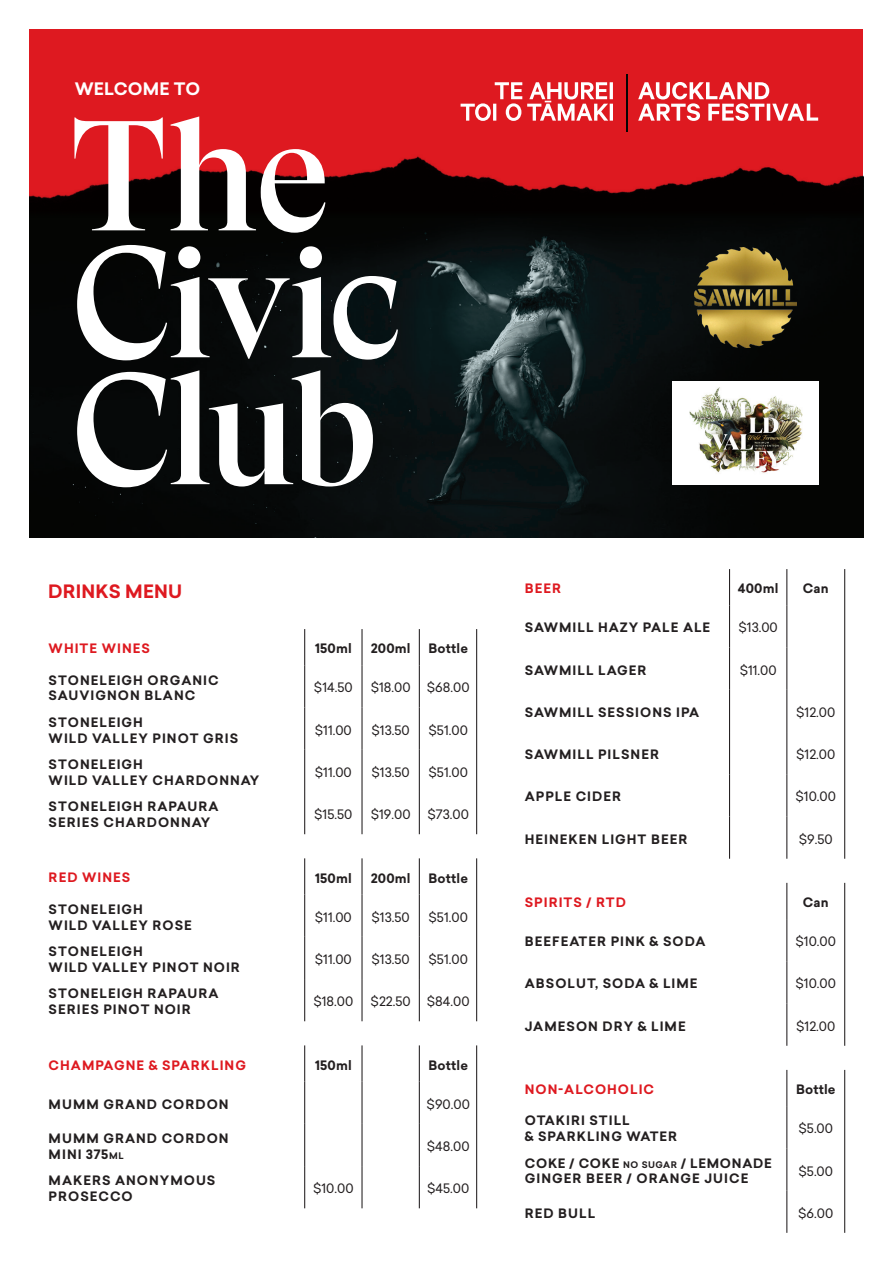
<style>
.page{position:relative;width:893px;height:1263px;background:#fff}
.page>*{position:absolute;margin:0;border:0;box-sizing:border-box;transform-origin:0 0}
.t1{font:700 18.15px "Sailec";letter-spacing:.01em;color:#de1920}
.t2{font:700 16.95px "Sailec";letter-spacing:.01em;color:#fff}
.t3{font:700 12.75px/15.8px "Sailec";letter-spacing:.08em;color:#231f20}
.t4{font:12.75px "Sailec";color:#231f20}
.t5{font:700 12.75px "Sailec";letter-spacing:.08em;color:#de1920}
.s1{font-size:8.85px}
</style>
<div class="page">
<img style="left:30px;top:30px;width:833px;height:175px">
<img style="left:30px;top:205px;width:833px;height:333px">
<svg style="left:77px;top:370px;width:296px;height:117px"></svg>
<svg style="left:77px;top:245px;width:321px;height:115px"></svg>
<svg style="left:74px;top:116px;width:251px;height:117px"></svg>
<hr style="left:626px;top:75px;width:2px;height:57px;background:#040503">
<svg style="left:461px;top:82px;width:152px;height:39px"></svg>
<svg style="left:638px;top:82px;width:180px;height:39px"></svg>
<img style="left:694px;top:248px;width:103px;height:99px">
<img style="left:673px;top:382px;width:145px;height:103px">
<hr style="left:304px;top:629px;width:1px;height:36px;background:#231f20">
<hr style="left:361px;top:629px;width:2px;height:36px;background:#231f20">
<hr style="left:419px;top:629px;width:1px;height:36px;background:#231f20">
<hr style="left:304px;top:665px;width:1px;height:42px;background:#231f20">
<hr style="left:361px;top:665px;width:2px;height:42px;background:#231f20">
<hr style="left:419px;top:665px;width:1px;height:42px;background:#231f20">
<hr style="left:304px;top:707px;width:1px;height:43px;background:#231f20">
<hr style="left:361px;top:707px;width:2px;height:43px;background:#231f20">
<hr style="left:419px;top:707px;width:1px;height:43px;background:#231f20">
<hr style="left:304px;top:750px;width:1px;height:42px;background:#231f20">
<hr style="left:361px;top:750px;width:2px;height:42px;background:#231f20">
<hr style="left:419px;top:750px;width:1px;height:42px;background:#231f20">
<hr style="left:304px;top:792px;width:1px;height:42px;background:#231f20">
<hr style="left:361px;top:792px;width:2px;height:42px;background:#231f20">
<hr style="left:419px;top:792px;width:1px;height:42px;background:#231f20">
<hr style="left:304px;top:858px;width:1px;height:36px;background:#231f20">
<hr style="left:361px;top:858px;width:2px;height:36px;background:#231f20">
<hr style="left:419px;top:858px;width:1px;height:36px;background:#231f20">
<hr style="left:304px;top:894px;width:1px;height:43px;background:#231f20">
<hr style="left:361px;top:894px;width:2px;height:43px;background:#231f20">
<hr style="left:419px;top:894px;width:1px;height:43px;background:#231f20">
<hr style="left:304px;top:937px;width:1px;height:42px;background:#231f20">
<hr style="left:361px;top:937px;width:2px;height:42px;background:#231f20">
<hr style="left:419px;top:937px;width:1px;height:42px;background:#231f20">
<hr style="left:304px;top:979px;width:1px;height:42px;background:#231f20">
<hr style="left:361px;top:979px;width:2px;height:42px;background:#231f20">
<hr style="left:419px;top:979px;width:1px;height:42px;background:#231f20">
<hr style="left:304px;top:1045px;width:1px;height:36px;background:#231f20">
<hr style="left:361px;top:1045px;width:2px;height:36px;background:#231f20">
<hr style="left:419px;top:1045px;width:1px;height:36px;background:#231f20">
<hr style="left:304px;top:1081px;width:1px;height:43px;background:#231f20">
<hr style="left:361px;top:1081px;width:2px;height:43px;background:#231f20">
<hr style="left:419px;top:1081px;width:1px;height:43px;background:#231f20">
<hr style="left:304px;top:1124px;width:1px;height:42px;background:#231f20">
<hr style="left:361px;top:1124px;width:2px;height:42px;background:#231f20">
<hr style="left:419px;top:1124px;width:1px;height:42px;background:#231f20">
<hr style="left:304px;top:1166px;width:1px;height:42px;background:#231f20">
<hr style="left:361px;top:1166px;width:2px;height:42px;background:#231f20">
<hr style="left:419px;top:1166px;width:1px;height:42px;background:#231f20">
<hr style="left:729px;top:569px;width:1px;height:36px;background:#231f20">
<hr style="left:786px;top:569px;width:1px;height:36px;background:#231f20">
<hr style="left:729px;top:605px;width:1px;height:42px;background:#231f20">
<hr style="left:786px;top:605px;width:1px;height:42px;background:#231f20">
<hr style="left:729px;top:647px;width:1px;height:43px;background:#231f20">
<hr style="left:786px;top:647px;width:1px;height:43px;background:#231f20">
<hr style="left:729px;top:690px;width:1px;height:42px;background:#231f20">
<hr style="left:786px;top:690px;width:1px;height:42px;background:#231f20">
<hr style="left:729px;top:732px;width:1px;height:42px;background:#231f20">
<hr style="left:786px;top:732px;width:1px;height:42px;background:#231f20">
<hr style="left:729px;top:774px;width:1px;height:42px;background:#231f20">
<hr style="left:786px;top:774px;width:1px;height:42px;background:#231f20">
<hr style="left:729px;top:816px;width:1px;height:43px;background:#231f20">
<hr style="left:786px;top:816px;width:1px;height:43px;background:#231f20">
<hr style="left:786px;top:883px;width:1px;height:36px;background:#231f20">
<hr style="left:786px;top:919px;width:1px;height:42px;background:#231f20">
<hr style="left:786px;top:961px;width:1px;height:42px;background:#231f20">
<hr style="left:786px;top:1003px;width:1px;height:43px;background:#231f20">
<hr style="left:786px;top:1070px;width:1px;height:36px;background:#231f20">
<hr style="left:786px;top:1106px;width:1px;height:42px;background:#231f20">
<hr style="left:786px;top:1148px;width:1px;height:42px;background:#231f20">
<hr style="left:786px;top:1190px;width:1px;height:43px;background:#231f20">
<hr style="left:844px;top:569px;width:1px;height:290px;background:#231f20">
<hr style="left:844px;top:883px;width:1px;height:163px;background:#231f20">
<hr style="left:844px;top:1070px;width:1px;height:163px;background:#231f20">
<hr style="left:476px;top:1045px;width:1px;height:163px;background:#231f20">
<hr style="left:476px;top:858px;width:1px;height:163px;background:#231f20">
<hr style="left:476px;top:629px;width:1px;height:205px;background:#231f20">
<h2 class="t2" style="left:75px;top:76px;width:127px">WELCOME TO</h2>
<h1 class="t1" style="left:48px;top:578px;width:135px">DRINKS MENU</h1>
<p class="t5" style="left:49px;top:639px;width:103px">WHITE WINES</p>
<p class="t3" style="left:315px;top:641px;width:38px">150ml</p>
<p class="t3" style="left:371px;top:641px;width:41px">200ml</p>
<p class="t3" style="left:428px;top:641px;width:41px">Bottle</p>
<p class="t3" style="left:49px;top:672px;width:172px">STONELEIGH ORGANIC<br>SAUVIGNON BLANC</p>
<p class="t4" style="left:314px;top:679px;width:40px">$14.50</p>
<p class="t4" style="left:371px;top:679px;width:41px">$18.00</p>
<p class="t4" style="left:427px;top:679px;width:44px">$68.00</p>
<p class="t3" style="left:49px;top:714px;width:191px">STONELEIGH<br>WILD VALLEY PINOT GRIS</p>
<p class="t4" style="left:315px;top:721px;width:38px">$11.00</p>
<p class="t4" style="left:372px;top:721px;width:40px">$13.50</p>
<p class="t4" style="left:429px;top:721px;width:41px">$51.00</p>
<p class="t3" style="left:49px;top:757px;width:212px">STONELEIGH<br>WILD VALLEY CHARDONNAY</p>
<p class="t4" style="left:315px;top:763px;width:38px">$11.00</p>
<p class="t4" style="left:372px;top:763px;width:40px">$13.50</p>
<p class="t4" style="left:429px;top:763px;width:41px">$51.00</p>
<p class="t3" style="left:49px;top:799px;width:171px">STONELEIGH RAPAURA<br>SERIES CHARDONNAY</p>
<p class="t4" style="left:314px;top:805px;width:40px">$15.50</p>
<p class="t4" style="left:371px;top:805px;width:41px">$19.00</p>
<p class="t4" style="left:427px;top:805px;width:43px">$73.00</p>
<p class="t5" style="left:49px;top:869px;width:83px">RED WINES</p>
<p class="t3" style="left:315px;top:870px;width:38px">150ml</p>
<p class="t3" style="left:371px;top:870px;width:41px">200ml</p>
<p class="t3" style="left:428px;top:870px;width:41px">Bottle</p>
<p class="t3" style="left:49px;top:901px;width:145px">STONELEIGH<br>WILD VALLEY ROSE</p>
<p class="t4" style="left:315px;top:908px;width:38px">$11.00</p>
<p class="t4" style="left:372px;top:908px;width:40px">$13.50</p>
<p class="t4" style="left:429px;top:908px;width:41px">$51.00</p>
<p class="t3" style="left:49px;top:944px;width:193px">STONELEIGH<br>WILD VALLEY PINOT NOIR</p>
<p class="t4" style="left:315px;top:950px;width:38px">$11.00</p>
<p class="t4" style="left:372px;top:950px;width:40px">$13.50</p>
<p class="t4" style="left:429px;top:950px;width:41px">$51.00</p>
<p class="t3" style="left:49px;top:986px;width:171px">STONELEIGH RAPAURA<br>SERIES PINOT NOIR</p>
<p class="t4" style="left:313px;top:993px;width:41px">$18.00</p>
<p class="t4" style="left:371px;top:993px;width:42px">$22.50</p>
<p class="t4" style="left:427px;top:993px;width:44px">$84.00</p>
<p class="t5" style="left:49px;top:1056px;width:199px">CHAMPAGNE &amp; SPARKLING</p>
<p class="t3" style="left:315px;top:1057px;width:38px">150ml</p>
<p class="t3" style="left:428px;top:1057px;width:41px">Bottle</p>
<p class="t3" style="left:49px;top:1096px;width:182px">MUMM GRAND CORDON</p>
<p class="t4" style="left:427px;top:1095px;width:45px">$90.00</p>
<p class="t3" style="left:49px;top:1131px;width:182px">MUMM GRAND CORDON<br>MINI 375<span class="s1">ML</span></p>
<p class="t4" style="left:427px;top:1137px;width:44px">$48.00</p>
<p class="t3" style="left:49px;top:1173px;width:168px">MAKERS ANONYMOUS<br>PROSECCO</p>
<p class="t4" style="left:313px;top:1180px;width:42px">$10.00</p>
<p class="t4" style="left:427px;top:1180px;width:44px">$45.00</p>
<p class="t5" style="left:525px;top:579px;width:38px">BEER</p>
<p class="t3" style="left:738px;top:581px;width:42px">400ml</p>
<p class="t3" style="left:803px;top:581px;width:27px">Can</p>
<p class="t3" style="left:525px;top:620px;width:187px">SAWMILL HAZY PALE ALE</p>
<p class="t4" style="left:738px;top:619px;width:41px">$13.00</p>
<p class="t3" style="left:525px;top:662px;width:123px">SAWMILL LAGER</p>
<p class="t4" style="left:740px;top:661px;width:38px">$11.00</p>
<p class="t3" style="left:525px;top:704px;width:176px">SAWMILL SESSIONS IPA</p>
<p class="t4" style="left:796px;top:703px;width:41px">$12.00</p>
<p class="t3" style="left:525px;top:747px;width:136px">SAWMILL PILSNER</p>
<p class="t4" style="left:796px;top:746px;width:41px">$12.00</p>
<p class="t3" style="left:525px;top:789px;width:98px">APPLE CIDER</p>
<p class="t4" style="left:796px;top:788px;width:42px">$10.00</p>
<p class="t3" style="left:525px;top:831px;width:164px">HEINEKEN LIGHT BEER</p>
<p class="t4" style="left:799px;top:830px;width:35px">$9.50</p>
<p class="t5" style="left:525px;top:893px;width:103px">SPIRITS / RTD</p>
<p class="t3" style="left:803px;top:895px;width:27px">Can</p>
<p class="t3" style="left:525px;top:934px;width:182px">BEEFEATER PINK &amp; SODA</p>
<p class="t4" style="left:796px;top:933px;width:42px">$10.00</p>
<p class="t3" style="left:525px;top:976px;width:174px">ABSOLUT, SODA &amp; LIME</p>
<p class="t4" style="left:796px;top:975px;width:42px">$10.00</p>
<p class="t3" style="left:525px;top:1018px;width:162px">JAMESON DRY &amp; LIME</p>
<p class="t4" style="left:796px;top:1017px;width:41px">$12.00</p>
<p class="t5" style="left:525px;top:1080px;width:131px">NON-ALCOHOLIC</p>
<p class="t3" style="left:796px;top:1082px;width:41px">Bottle</p>
<p class="t3" style="left:524px;top:1113px;width:154px">OTAKIRI STILL<br>&amp; SPARKLING WATER</p>
<p class="t4" style="left:798px;top:1120px;width:36px">$5.00</p>
<p class="t3" style="left:525px;top:1155px;width:249px">COKE / COKE <span class="s1">NO SUGAR</span> / LEMONADE<br>GINGER BEER / ORANGE JUICE</p>
<p class="t4" style="left:798px;top:1162px;width:36px">$5.00</p>
<p class="t3" style="left:525px;top:1205px;width:72px">RED BULL</p>
<p class="t4" style="left:798px;top:1204px;width:37px">$6.00</p>
</div>
